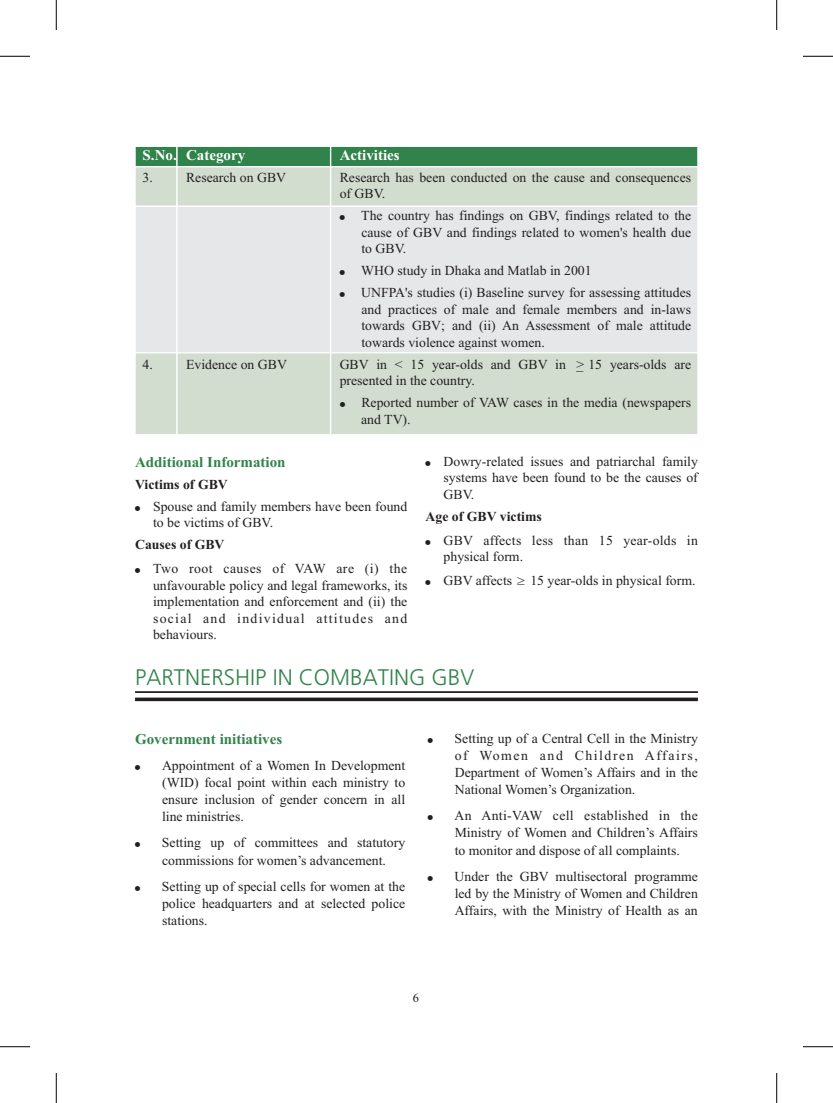
<style>
.page{position:relative;width:833px;height:1103px;background:#fff}
.page>*{position:absolute;margin:0;border:0;box-sizing:border-box;transform-origin:0 0}
.t1{font:300 22.5px "Frutiger LT";color:#30834a}
.t2{font:700 15px "Times New Roman";color:#30834a}
.t3{font:700 15px "Times New Roman";color:#fff}
.t4{font:13.75px/16.5px "Times New Roman";color:#231f20}
.t5{font:13.75px/16.5px "Times New Roman";letter-spacing:.02em;color:#231f20}
.t6{font:700 13.75px "Times New Roman";color:#231f20}
.t7{font:13.75px "Times New Roman";letter-spacing:.035em;color:#231f20}
.t8{font:12.5px "Times New Roman";color:#231f20}
</style>
<div class="page">
<svg style="left:135px;top:697px;width:563px;height:4px;background:#444141"></svg>
<hr style="left:135px;top:691px;width:563px;height:2px;background:#231f20">
<hr style="left:0;top:1046px;width:30px;height:1px;background:#000">
<hr style="left:56px;top:1072px;width:1px;height:30px;background:#000">
<hr style="left:0;top:56px;width:30px;height:1px;background:#000">
<hr style="left:56px;top:0;width:1px;height:30px;background:#000">
<hr style="left:802px;top:56px;width:30px;height:1px;background:#000">
<hr style="left:776px;top:0;width:1px;height:30px;background:#000">
<hr style="left:802px;top:1046px;width:30px;height:1px;background:#000">
<hr style="left:776px;top:1072px;width:1px;height:30px;background:#000">
<svg style="left:135px;top:147px;width:563px;height:287px;background:#d2dcd4"></svg>
<p class="t3" style="left:143px;top:149px;width:104px">S.No. Category</p>
<p class="t3" style="left:340px;top:149px;width:61px">Activities</p>
<p class="t4" style="left:143px;top:170px;width:12px">3.</p>
<p class="t4" style="left:186px;top:170px;width:102px">Research on GBV</p>
<p class="t4" style="left:340px;top:170px;width:353px">Research has been conducted on the cause and consequences of GBV.</p>
<p class="t4" style="left:361px;top:209px;width:331px;text-align:justify">The country has findings on GBV, findings related to the cause of GBV and findings related to women's health due to GBV.</p>
<p class="t4" style="left:361px;top:261px;width:331px;line-height:22px">WHO study in Dhaka and Matlab in 2001<br>UNFPA's studies (i) Baseline survey for assessing attitudes</p>
<p class="t4" style="left:361px;top:302px;width:331px;text-align:justify">and practices of male and female members and in-laws towards GBV; and (ii) An Assessment of male attitude towards violence against women.</p>
<p class="t4" style="left:143px;top:357px;width:12px">4.</p>
<p class="t4" style="left:186px;top:357px;width:102px">Evidence on GBV</p>
<p class="t4" style="left:340px;top:357px;width:353px">GBV in &lt; 15 year-olds and GBV in &gt;_ 15 years-olds are presented in the country.</p>
<p class="t4" style="left:361px;top:396px;width:331px">Reported number of VAW cases in the media (newspapers and TV).</p>
<p class="t2" style="left:135px;top:456px;width:152px">Additional Information</p>
<p class="t4" style="left:443px;top:454px;width:256px">Dowry-related issues and patriarchal family systems have been found to be the causes of</p>
<p class="t6" style="left:135px;top:479px;width:94px">Victims of GBV</p>
<p class="t4" style="left:443px;top:487px;width:32px">GBV.</p>
<p class="t4" style="left:153px;top:499px;width:256px">Spouse and family members have been found</p>
<p class="t6" style="left:425px;top:511px;width:118px">Age of GBV victims</p>
<p class="t4" style="left:153px;top:516px;width:122px">to be victims of GBV.</p>
<p class="t6" style="left:135px;top:540px;width:91px">Causes of GBV</p>
<p class="t5" style="left:443px;top:533px;width:256px">GBV affects less than 15 year-olds in physical form.</p>
<p class="t7" style="left:153px;top:564px;width:256px">Two root causes of VAW are (i) the</p>
<p class="t4" style="left:443px;top:573px;width:253px">GBV affects &gt;_ 15 year-olds in physical form.</p>
<p class="t4" style="left:153px;top:578px;width:256px;text-align:justify">unfavourable policy and legal frameworks, its implementation and enforcement and (ii) the social and individual attitudes and behaviours.</p>
<h1 class="t1" style="left:135px;top:668px;width:340px">PARTNERSHIP IN COMBATING GBV</h1>
<p class="t2" style="left:135px;top:733px;width:149px">Government initiatives</p>
<p class="t4" style="left:454px;top:730px;width:245px;line-height:17.2px">Setting up of a Central Cell in the Ministry of Women and Children Affairs,</p>
<p class="t4" style="left:162px;top:758px;width:245px">Appointment of a Women In Development</p>
<p class="t4" style="left:454px;top:765px;width:245px">Department of Women’s Affairs and in the</p>
<p class="t4" style="left:162px;top:775px;width:245px">(WID) focal point within each ministry to</p>
<p class="t4" style="left:454px;top:782px;width:182px">National Women’s Organization.</p>
<p class="t4" style="left:162px;top:792px;width:245px;line-height:17.2px">ensure inclusion of gender concern in all line ministries.</p>
<p class="t4" style="left:454px;top:808px;width:245px;line-height:17.2px">An Anti-VAW cell established in the<br>Ministry of Women and Children’s Affairs</p>
<p class="t4" style="left:162px;top:836px;width:245px">Setting up of committees and statutory</p>
<p class="t4" style="left:454px;top:843px;width:226px">to monitor and dispose of all complaints.</p>
<p class="t4" style="left:162px;top:853px;width:225px">commissions for women’s advancement.</p>
<p class="t4" style="left:162px;top:879px;width:245px">Setting up of special cells for women at the</p>
<p class="t4" style="left:162px;top:896px;width:245px">police headquarters and at selected police</p>
<p class="t4" style="left:162px;top:913px;width:47px">stations.</p>
<p class="t8" style="left:413px;top:992px;width:8px">6</p>
<p class="t4" style="left:454px;top:869px;width:245px">Under the GBV multisectoral programme</p>
<p class="t4" style="left:454px;top:886px;width:245px">led by the Ministry of Women and Children</p>
<p class="t4" style="left:454px;top:903px;width:245px">Affairs, with the Ministry of Health as an</p>
</div>
